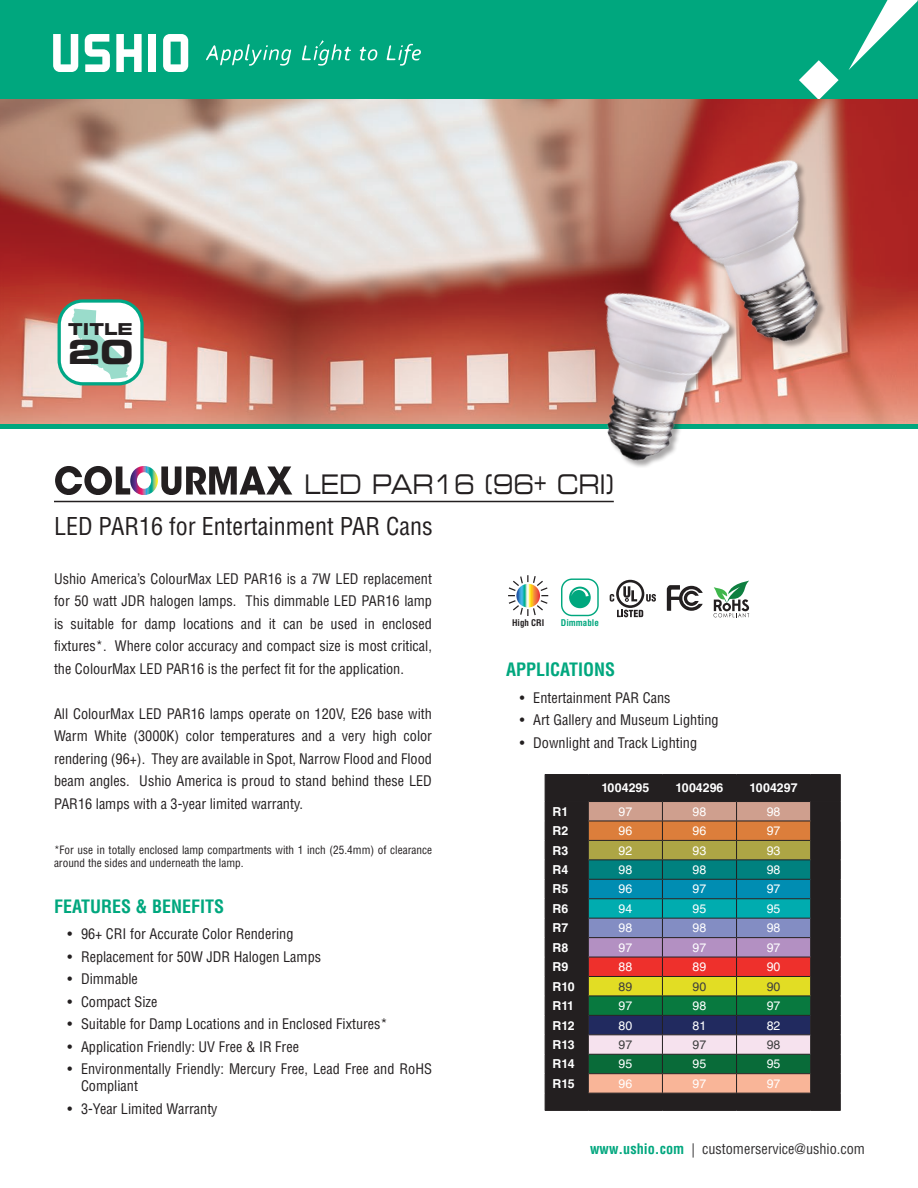
<style>
.page{position:relative;width:918px;height:1188px;background:#fff}
.page>*{position:absolute;margin:0;border:0;box-sizing:border-box;transform-origin:0 0}
.t1{font:33.15px "Eurostile LT Std Bold Ex 2";color:#231f20}
.t2{font:27px "Eurostile LT Std Ex 2";letter-spacing:-.01em;color:#231f20;scale:.8 1}
.t3{font:condensed 24px "Helvetica LT Std";color:#231f20}
.t4{font:700 condensed 18px "Helvetica LT Std";color:#00a77e}
.t5{font:16.5px "Eurostile LT Std Bold Ex 2";color:#231f20}
.t6{font:condensed 14.25px/22.5px "Helvetica LT Std";color:#231f20;text-align:justify}
.t7{font:condensed 14.25px "Helvetica LT Std";color:#312f30}
.t8{font:12.3px "Helvetica LT Std";color:#fff}
.t9{font:700 12.3px "Helvetica LT Std";color:#fff}
.t10{font:12.3px "Helvetica LT Std";color:#3e3e3f}
.t11{font:condensed 11.25px/13.5px "Helvetica LT Std";color:#231f20}
.t12{font:700 condensed 9px "Helvetica LT Std";color:#00a77e}
.t13{font:700 condensed 9px "Helvetica LT Std";color:#231f20}
.s1{font-weight:700;color:#00a77e}
</style>
<div class="page">
<hr style="left:545px;top:774px;width:43px;height:1px;background:#231f20">
<hr style="left:588px;top:774px;width:74px;height:1px;background:#231f20">
<hr style="left:662px;top:774px;width:75px;height:1px;background:#231f20">
<hr style="left:737px;top:774px;width:74px;height:1px;background:#231f20">
<hr style="left:811px;top:774px;width:30px;height:1px;background:#231f20">
<svg style="left:545px;top:775px;width:296px;height:335px;background:#5d6458"></svg>
<hr style="left:545px;top:1110px;width:43px;height:1px;background:#231f20">
<hr style="left:588px;top:1110px;width:74px;height:1px;background:#231f20">
<hr style="left:662px;top:1110px;width:75px;height:1px;background:#231f20">
<hr style="left:737px;top:1110px;width:74px;height:1px;background:#231f20">
<hr style="left:811px;top:1110px;width:30px;height:1px;background:#231f20">
<svg style="left:55px;top:466px;width:237px;height:29px"></svg>
<hr style="left:54px;top:501px;width:560px;height:1px;background:#231f20">
<div style="left:0;top:0;width:918px;height:100px;background:#00a77e"></div>
<svg style="left:163px;top:34px;width:25px;height:38px"></svg>
<svg style="left:85px;top:34px;width:25px;height:38px"></svg>
<svg style="left:116px;top:34px;width:26px;height:38px"></svg>
<div style="left:149px;top:34px;width:7px;height:38px;background:#fff"></div>
<svg style="left:53px;top:34px;width:25px;height:38px"></svg>
<svg style="left:360px;top:47px;width:17px;height:13px"></svg>
<svg style="left:387px;top:44px;width:34px;height:22px"></svg>
<svg style="left:302px;top:40px;width:49px;height:26px"></svg>
<svg style="left:206px;top:44px;width:85px;height:22px"></svg>
<svg style="left:799px;top:60px;width:40px;height:40px"></svg>
<svg style="left:849px;top:0;width:69px;height:70px"></svg>
<img style="left:0;top:100px;width:918px;height:324px">
<hr style="left:0;top:424px;width:918px;height:4px;background:#00a77e">
<img style="left:549px;top:281px;width:209px;height:221px">
<img style="left:628px;top:124px;width:266px;height:276px">
<div style="left:59px;top:301px;width:83px;height:83px;background:#fff;border-radius:24px"></div>
<div style="left:58px;top:299px;width:86px;height:86px;border:3px solid #00a786;border-radius:24px"></div>
<svg style="left:72px;top:309px;width:57px;height:70px"></svg>
<svg style="left:617px;top:610px;width:26px;height:7px"></svg>
<svg style="left:646px;top:594px;width:10px;height:8px"></svg>
<svg style="left:616px;top:580px;width:28px;height:28px"></svg>
<svg style="left:619px;top:582px;width:23px;height:23px"></svg>
<svg style="left:623px;top:586px;width:14px;height:15px"></svg>
<svg style="left:610px;top:594px;width:4px;height:8px"></svg>
<svg style="left:667px;top:585px;width:36px;height:26px"></svg>
<div style="left:561px;top:578px;width:38px;height:38px;border:1px solid #00a77e;border-radius:10px"></div>
<div style="left:569px;top:587px;width:22px;height:21px;background:#00a77e;border-radius:50%"></div>
<svg style="left:572px;top:589px;width:17px;height:7px"></svg>
<svg style="left:508px;top:575px;width:41px;height:41px"></svg>
<svg style="left:714px;top:581px;width:35px;height:37px"></svg>
<p class="t5" style="left:68px;top:317px;width:66px">TITLE</p>
<p class="t1" style="left:68px;top:329px;width:67px">20</p>
<p class="t2" style="left:304px;top:466px;width:388px">LED PAR16 (96+ CRI)</p>
<p class="t3" style="left:54px;top:511px;width:380px">LED PAR16 for Entertainment PAR Cans</p>
<p class="t6" style="left:54px;top:567px;width:380px">Ushio America’s ColourMax LED PAR16 is a 7W LED replacement for 50 watt JDR halogen lamps. This dimmable LED PAR16 lamp is suitable for damp locations and it can be used in enclosed fixtures*. Where color accuracy and compact size is most critical, the ColourMax LED PAR16 is the perfect fit for the application.</p>
<p class="t6" style="left:54px;top:702px;width:380px">All ColourMax LED PAR16 lamps operate on 120V, E26 base with Warm White (3000K) color temperatures and a very high color rendering (96+). They are available in Spot, Narrow Flood and Flood beam angles. Ushio America is proud to stand behind these LED PAR16 lamps with a 3-year limited warranty.</p>
<p class="t11" style="left:54px;top:843px;width:380px">*For use in totally enclosed lamp compartments with 1 inch (25.4mm) of clearance around the sides and underneath the lamp.</p>
<p class="t4" style="left:54px;top:895px;width:172px">FEATURES &amp; BENEFITS</p>
<p class="t6" style="left:68px;top:923px;width:228px">• 96+ CRI for Accurate Color Rendering</p>
<p class="t6" style="left:68px;top:945px;width:255px">• Replacement for 50W JDR Halogen Lamps</p>
<p class="t6" style="left:68px;top:968px;width:72px">• Dimmable</p>
<p class="t6" style="left:68px;top:990px;width:91px">• Compact Size</p>
<p class="t6" style="left:68px;top:1013px;width:322px">• Suitable for Damp Locations and in Enclosed Fixtures*</p>
<p class="t6" style="left:68px;top:1035px;width:233px">• Application Friendly: UV Free &amp; IR Free</p>
<p class="t6" style="left:81px;top:1060px;width:353px;line-height:17.1px;text-indent:-14px">• Environmentally Friendly: Mercury Free, Lead Free and RoHS<br>Compliant</p>
<p class="t6" style="left:68px;top:1097px;width:152px">• 3-Year Limited Warranty</p>
<p class="t13" style="left:512px;top:617px;width:34px">High CRI</p>
<p class="t12" style="left:561px;top:617px;width:40px">Dimmable</p>
<p class="t4" style="left:506px;top:658px;width:111px">APPLICATIONS</p>
<p class="t6" style="left:520px;top:686px;width:152px">• Entertainment PAR Cans</p>
<p class="t6" style="left:520px;top:709px;width:200px">• Art Gallery and Museum Lighting</p>
<p class="t6" style="left:520px;top:731px;width:179px">• Downlight and Track Lighting</p>
<p class="t9" style="left:601px;top:781px;width:49px">1004295</p>
<p class="t9" style="left:676px;top:781px;width:49px">1004296</p>
<p class="t9" style="left:750px;top:781px;width:49px">1004297</p>
<p class="t9" style="left:553px;top:804px;width:17px">R1</p>
<p class="t8" style="left:619px;top:804px;width:15px">97</p>
<p class="t8" style="left:693px;top:804px;width:15px">98</p>
<p class="t8" style="left:767px;top:804px;width:15px">98</p>
<p class="t9" style="left:553px;top:823px;width:17px">R2</p>
<p class="t8" style="left:619px;top:824px;width:15px">96</p>
<p class="t8" style="left:693px;top:824px;width:15px">96</p>
<p class="t8" style="left:767px;top:824px;width:15px">97</p>
<p class="t9" style="left:553px;top:843px;width:17px">R3</p>
<p class="t8" style="left:619px;top:843px;width:15px">92</p>
<p class="t8" style="left:693px;top:843px;width:15px">93</p>
<p class="t8" style="left:767px;top:843px;width:15px">93</p>
<p class="t9" style="left:553px;top:862px;width:17px">R4</p>
<p class="t8" style="left:619px;top:863px;width:15px">98</p>
<p class="t8" style="left:693px;top:863px;width:15px">98</p>
<p class="t8" style="left:767px;top:863px;width:15px">98</p>
<p class="t9" style="left:553px;top:882px;width:17px">R5</p>
<p class="t8" style="left:619px;top:882px;width:15px">96</p>
<p class="t8" style="left:693px;top:882px;width:15px">97</p>
<p class="t8" style="left:767px;top:882px;width:15px">97</p>
<p class="t9" style="left:553px;top:901px;width:17px">R6</p>
<p class="t8" style="left:619px;top:901px;width:15px">94</p>
<p class="t8" style="left:693px;top:901px;width:15px">95</p>
<p class="t8" style="left:767px;top:901px;width:15px">95</p>
<p class="t9" style="left:553px;top:920px;width:17px">R7</p>
<p class="t8" style="left:619px;top:921px;width:15px">98</p>
<p class="t8" style="left:693px;top:921px;width:15px">98</p>
<p class="t8" style="left:767px;top:921px;width:15px">98</p>
<p class="t9" style="left:553px;top:940px;width:17px">R8</p>
<p class="t8" style="left:619px;top:940px;width:15px">97</p>
<p class="t8" style="left:693px;top:940px;width:15px">97</p>
<p class="t8" style="left:767px;top:940px;width:15px">97</p>
<p class="t9" style="left:553px;top:959px;width:17px">R9</p>
<p class="t8" style="left:619px;top:960px;width:15px">88</p>
<p class="t8" style="left:693px;top:960px;width:15px">89</p>
<p class="t8" style="left:767px;top:960px;width:15px">90</p>
<p class="t9" style="left:553px;top:979px;width:23px">R10</p>
<p class="t10" style="left:619px;top:979px;width:15px">89</p>
<p class="t10" style="left:693px;top:979px;width:15px">90</p>
<p class="t10" style="left:767px;top:979px;width:15px">90</p>
<p class="t9" style="left:553px;top:998px;width:23px">R11</p>
<p class="t8" style="left:619px;top:999px;width:15px">97</p>
<p class="t8" style="left:693px;top:999px;width:15px">98</p>
<p class="t8" style="left:767px;top:999px;width:15px">97</p>
<p class="t9" style="left:553px;top:1018px;width:24px">R12</p>
<p class="t8" style="left:619px;top:1018px;width:15px">80</p>
<p class="t8" style="left:693px;top:1018px;width:15px">81</p>
<p class="t8" style="left:767px;top:1018px;width:15px">82</p>
<p class="t9" style="left:553px;top:1037px;width:24px">R13</p>
<p class="t10" style="left:619px;top:1038px;width:15px">97</p>
<p class="t10" style="left:693px;top:1038px;width:15px">97</p>
<p class="t10" style="left:767px;top:1038px;width:15px">98</p>
<p class="t9" style="left:553px;top:1057px;width:24px">R14</p>
<p class="t8" style="left:619px;top:1057px;width:15px">95</p>
<p class="t8" style="left:693px;top:1057px;width:15px">95</p>
<p class="t8" style="left:767px;top:1057px;width:15px">95</p>
<p class="t9" style="left:553px;top:1076px;width:24px">R15</p>
<p class="t8" style="left:619px;top:1076px;width:15px">96</p>
<p class="t8" style="left:693px;top:1076px;width:15px">97</p>
<p class="t8" style="left:767px;top:1076px;width:15px">97</p>
<p class="t7" style="left:590px;top:1140px;width:276px"><span class="s1">www.ushio.com</span> | customerservice@ushio.com</p>
</div>
